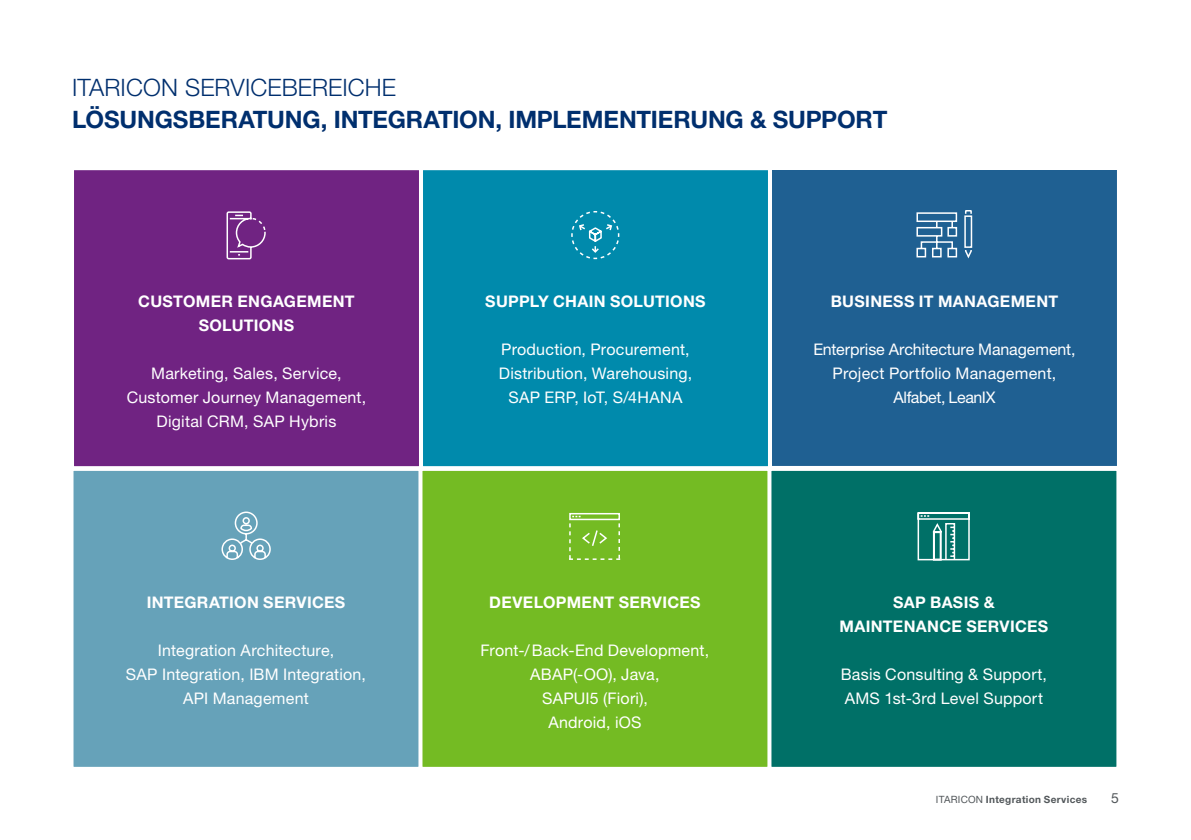
<style>
.page{position:relative;width:1191px;height:840px;background:#fff}
.page>*{position:absolute;margin:0;border:0;box-sizing:border-box;transform-origin:0 0}
.t1{font:700 24px/32px "Helvetica Neue LT Std";letter-spacing:-.005em;color:#002f6e}
.t2{font:16px/24px "Helvetica Neue LT Std";letter-spacing:.01em;color:#fff;text-align:center}
.t3{font:700 16px/24px "Helvetica Neue LT Std";letter-spacing:.02em;color:#fff;text-align:center}
.Seitenzahlen_rechts{font:14px "Helvetica Neue LT Std";color:#52575a}
.Seitenzahlen_rechts-2{font:700 10px "Helvetica Neue LT Std";letter-spacing:.03em;color:#52575a}
.s1{font-weight:300}
.s2{font-weight:400}
</style>
<div class="page">
<div style="left:73px;top:169px;width:347px;height:298px;background:#702382"></div>
<div style="left:72px;top:168px;width:349px;height:300px;border:2px solid #fff"></div>
<div style="left:421px;top:469px;width:347px;height:298px;background:#74bb23"></div>
<div style="left:420px;top:468px;width:349px;height:300px;border:2px solid #fff"></div>
<div style="left:422px;top:169px;width:347px;height:298px;background:#008aac"></div>
<div style="left:421px;top:168px;width:349px;height:300px;border:2px solid #fff"></div>
<div style="left:770px;top:469px;width:347px;height:298px;background:#007067"></div>
<div style="left:769px;top:468px;width:349px;height:300px;border:2px solid #fff"></div>
<div style="left:72px;top:469px;width:347px;height:298px;background:#66a2b9"></div>
<div style="left:71px;top:468px;width:349px;height:300px;border:2px solid #fff"></div>
<div style="left:771px;top:169px;width:347px;height:297px;background:#1f6092"></div>
<div style="left:770px;top:168px;width:349px;height:299px;border:2px solid #fff"></div>
<svg style="left:571px;top:211px;width:49px;height:49px"></svg>
<svg style="left:226px;top:211px;width:40px;height:49px"></svg>
<svg style="left:221px;top:511px;width:50px;height:49px"></svg>
<svg style="left:917px;top:512px;width:53px;height:49px"></svg>
<div style="left:569px;top:512px;width:51px;height:8px;border:2px solid #fff"></div>
<svg style="left:569px;top:514px;width:51px;height:45px"></svg>
<svg style="left:965px;top:210px;width:7px;height:49px"></svg>
<svg style="left:916px;top:212px;width:42px;height:46px"></svg>
<div style="left:964px;top:215px;width:8px;height:33px;border:2px solid #fff"></div>
<h3 class="t1" style="left:72px;top:71px;width:817px"><span class="s1">ITARICON SERVICEBEREICHE<br></span>LÖSUNGSBERATUNG, INTEGRATION, IMPLEMENTIERUNG &amp; SUPPORT</h3>
<p class="t3" style="left:138px;top:289px;width:218px">CUSTOMER ENGAGEMENT<br>SOLUTIONS</p>
<p class="t2" style="left:127px;top:361px;width:241px">Marketing, Sales, Service,<br>Customer Journey Management,<br>Digital CRM, SAP Hybris</p>
<p class="t3" style="left:147px;top:589px;width:200px">INTEGRATION SERVICES</p>
<p class="t2" style="left:126px;top:637px;width:241px">Integration Architecture,<br>SAP Integration, IBM Integration,<br>API Management</p>
<p class="t3" style="left:485px;top:289px;width:222px">SUPPLY CHAIN SOLUTIONS</p>
<p class="t2" style="left:499px;top:337px;width:195px">Production, Procurement,<br>Distribution, Warehousing,<br>SAP ERP, IoT, S/4HANA</p>
<p class="t3" style="left:489px;top:589px;width:213px">DEVELOPMENT SERVICES</p>
<p class="t2" style="left:480px;top:637px;width:230px">Front-/Back-End Development,<br>ABAP(-OO), Java,</p>
<p class="t2" style="left:542px;top:685px;width:107px">SAPUI5 (Fiori),</p>
<p class="t2" style="left:548px;top:709px;width:95px">Android, iOS</p>
<p class="t3" style="left:830px;top:289px;width:229px">BUSINESS IT MANAGEMENT</p>
<p class="t2" style="left:813px;top:337px;width:264px">Enterprise Architecture Management,<br>Project Portfolio Management,<br>Alfabet, LeanIX</p>
<p class="t3" style="left:839px;top:589px;width:210px">SAP BASIS &amp;<br>MAINTENANCE SERVICES</p>
<p class="t2" style="left:840px;top:661px;width:208px;text-align:left">Basis Consulting &amp; Support,<br>AMS 1st-3rd Level Support</p>
<p class="Seitenzahlen_rechts-2" style="left:936px;top:792px;width:153px"><span class="s2">ITARICON</span> Integration Services</p>
<p class="Seitenzahlen_rechts" style="left:1111px;top:788px;width:9px">5</p>
</div>
